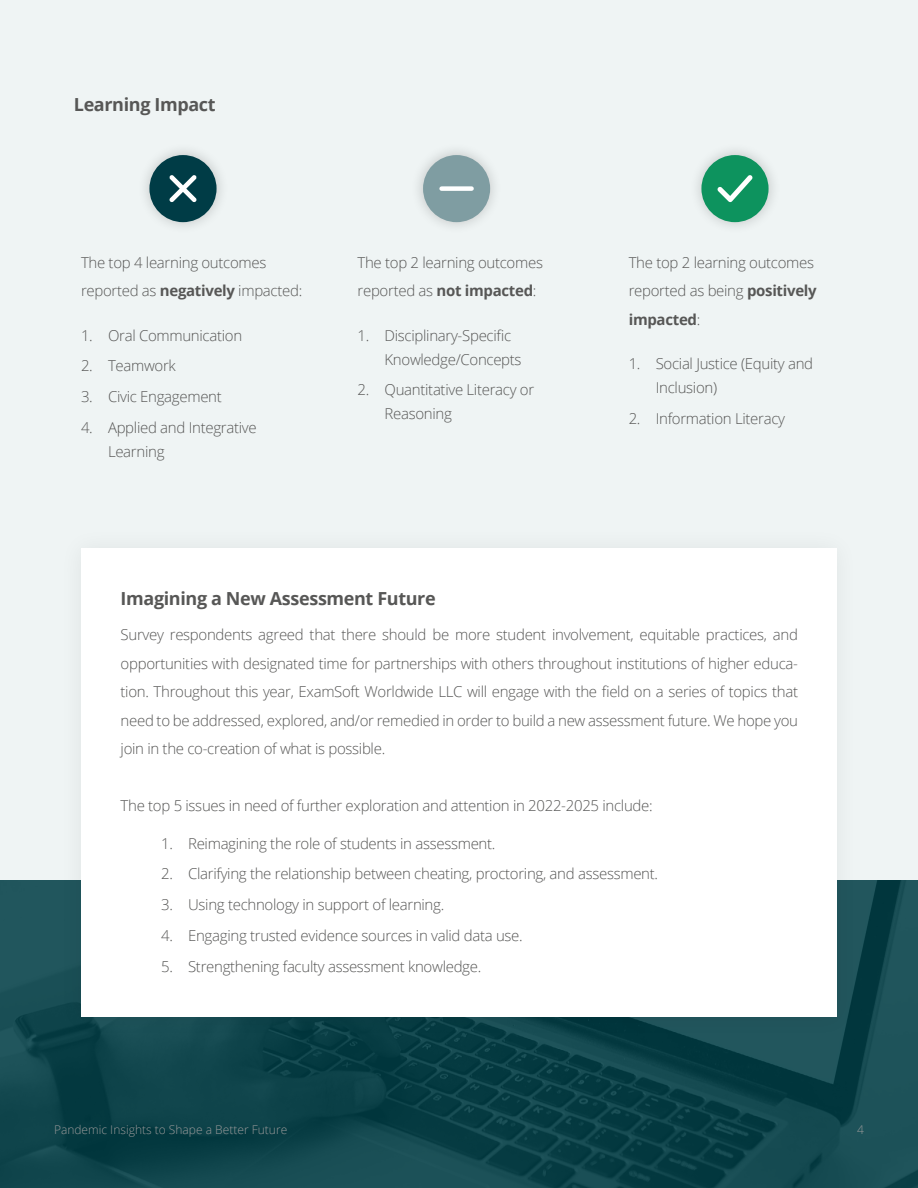
<style>
.page{position:relative;width:918px;height:1188px;background:#fff}
.page>*{position:absolute;margin:0;border:0;box-sizing:border-box;transform-origin:0 0}
.t1{font:700 18px "Open Sans";letter-spacing:-.02em;color:#575756}
.t2{font:300 15px/28.5px "Open Sans";letter-spacing:-.02em;color:#575756}
.t3{font:300 12px "Open Sans";color:#9a9a9a}
.s1{font-weight:700}
</style>
<div class="page">
<svg style="left:0;top:879px;width:918px;height:309px;background:#0f444b"></svg>
<div style="left:0;top:0;width:918px;height:879px;background:#eff4f4"></div>
<div style="left:58px;top:526px;width:802px;height:514px;background:#000;opacity:.07"></div>
<div style="left:81px;top:549px;width:756px;height:468px;background:#fff"></div>
<div style="left:689px;top:142px;width:93px;height:93px;background:#000;opacity:.2"></div>
<div style="left:701px;top:155px;width:68px;height:67px;background:#0d935e;border-radius:50%"></div>
<div style="left:410px;top:142px;width:93px;height:93px;background:#000;opacity:.2"></div>
<div style="left:423px;top:155px;width:67px;height:67px;background:#7f9da2;border-radius:50%"></div>
<div style="left:137px;top:142px;width:93px;height:93px;background:#000;opacity:.2"></div>
<div style="left:149px;top:155px;width:68px;height:67px;background:#003c46;border-radius:50%"></div>
<svg style="left:169px;top:175px;width:28px;height:27px"></svg>
<svg style="left:717px;top:175px;width:36px;height:27px"></svg>
<div style="left:442px;top:186px;width:30px;height:5px;background:#fff"></div>
<p class="t1" style="left:74px;top:92px;width:143px">Learning Impact</p>
<p class="t2" style="left:81px;top:248px;width:223px">The top 4 learning outcomes reported as <span class="s1">negatively</span> impacted:</p>
<p class="t2" style="left:81px;top:321px;width:163px">1. Oral Communication</p>
<p class="t2" style="left:81px;top:351px;width:96px">2. Teamwork</p>
<p class="t2" style="left:81px;top:382px;width:142px">3. Civic Engagement</p>
<p class="t2" style="left:108px;top:415px;width:150px;line-height:24px;text-indent:-27px">4. Applied and Integrative<br>Learning</p>
<p class="t2" style="left:358px;top:248px;width:187px">The top 2 learning outcomes reported as <span class="s1">not impacted</span>:</p>
<p class="t2" style="left:385px;top:323px;width:139px;line-height:24px;text-indent:-27px">1. Disciplinary-Specific<br>Knowledge/Concepts</p>
<p class="t2" style="left:385px;top:378px;width:151px;line-height:24px;text-indent:-27px">2. Quantitative Literacy or<br>Reasoning</p>
<p class="t2" style="left:629px;top:248px;width:189px">The top 2 learning outcomes reported as being <span class="s1">positively impacted</span>:</p>
<p class="t2" style="left:656px;top:351px;width:159px;line-height:24px;text-indent:-27px">1. Social Justice (Equity and<br>Inclusion)</p>
<p class="t2" style="left:629px;top:404px;width:158px">2. Information Literacy</p>
<p class="t1" style="left:121px;top:586px;width:317px">Imagining a New Assessment Future</p>
<p class="t2" style="left:121px;top:620px;width:679px;text-align:justify">Survey respondents agreed that there should be more student involvement, equitable practices, and opportunities with designated time for partnerships with others throughout institutions of higher educa&shy;tion. Throughout this year, ExamSoft Worldwide LLC will engage with the field on a series of topics that need to be addressed, explored, and/or remedied in order to build a new assessment future. We hope you join in the co-creation of what is possible.</p>
<p class="t2" style="left:121px;top:791px;width:534px">The top 5 issues in need of further exploration and attention in 2022-2025 include:</p>
<p class="t2" style="left:161px;top:828px;width:336px">1. Reimagining the role of students in assessment.</p>
<p class="t2" style="left:161px;top:859px;width:499px">2. Clarifying the relationship between cheating, proctoring, and assessment.</p>
<p class="t2" style="left:161px;top:890px;width:285px">3. Using technology in support of learning.</p>
<p class="t2" style="left:161px;top:921px;width:363px">4. Engaging trusted evidence sources in valid data use.</p>
<p class="t2" style="left:161px;top:951px;width:322px">5. Strengthening faculty assessment knowledge.</p>
<p class="t3" style="left:54px;top:1122px;width:235px">Pandemic Insights to Shape a Better Future</p>
<p class="t3" style="left:857px;top:1122px;width:8px">4</p>
</div>
